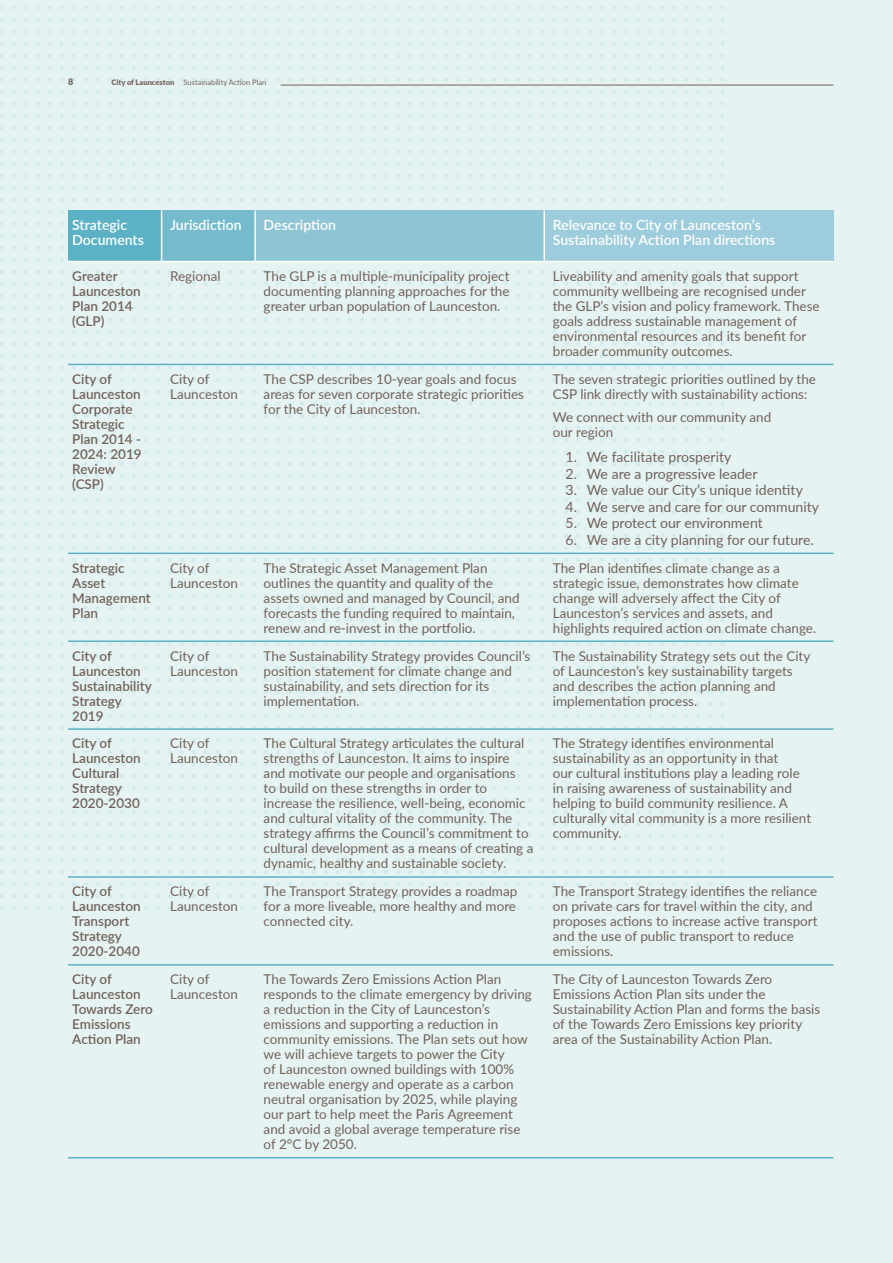
<style>
.page{position:relative;width:893px;height:1263px;background:#e5f4f3}
.page>*{position:absolute;margin:0;border:0;box-sizing:border-box;transform-origin:0 0}
.t1{font:14.1px "Lato";color:#716259}
.Table_Head{font:600 14.1px/15px "Lato";color:#fff}
.Table_Body{font:13.5px/15px "Lato";color:#716259}
.Table_Body-2{font:600 13.5px/15px "Lato";color:#716259}
.t2{font:900 9px "Lato";color:#716259}
.t3{font:7.5px "Lato";color:#716259}
.s1{font-weight:900}
</style>
<div class="page">
<img style="left:0;top:5px;width:727px;height:905px">
<div style="left:68px;top:210px;width:94px;height:51px;background:#5db1c5"></div>
<div style="left:162px;top:210px;width:93px;height:51px;background:#75bbcd"></div>
<div style="left:255px;top:210px;width:289px;height:51px;background:#8ec5d5"></div>
<div style="left:544px;top:210px;width:289px;height:51px;background:#9dccdc"></div>
<hr style="left:68px;top:364px;width:94px;height:1px;background:#5db1c5">
<hr style="left:162px;top:364px;width:93px;height:1px;background:#5db1c5">
<hr style="left:255px;top:364px;width:289px;height:1px;background:#5db1c5">
<hr style="left:544px;top:364px;width:289px;height:1px;background:#5db1c5">
<hr style="left:68px;top:553px;width:94px;height:1px;background:#5db1c5">
<hr style="left:162px;top:553px;width:93px;height:1px;background:#5db1c5">
<hr style="left:255px;top:553px;width:289px;height:1px;background:#5db1c5">
<hr style="left:544px;top:553px;width:289px;height:1px;background:#5db1c5">
<hr style="left:68px;top:640px;width:94px;height:2px;background:#5db1c5">
<hr style="left:162px;top:640px;width:93px;height:2px;background:#5db1c5">
<hr style="left:255px;top:640px;width:289px;height:2px;background:#5db1c5">
<hr style="left:544px;top:640px;width:289px;height:2px;background:#5db1c5">
<hr style="left:68px;top:728px;width:94px;height:2px;background:#5db1c5">
<hr style="left:162px;top:728px;width:93px;height:2px;background:#5db1c5">
<hr style="left:255px;top:728px;width:289px;height:2px;background:#5db1c5">
<hr style="left:544px;top:728px;width:289px;height:2px;background:#5db1c5">
<hr style="left:68px;top:876px;width:94px;height:2px;background:#5db1c5">
<hr style="left:162px;top:876px;width:93px;height:2px;background:#5db1c5">
<hr style="left:255px;top:876px;width:289px;height:2px;background:#5db1c5">
<hr style="left:544px;top:876px;width:289px;height:2px;background:#5db1c5">
<hr style="left:68px;top:964px;width:94px;height:2px;background:#5db1c5">
<hr style="left:162px;top:964px;width:93px;height:2px;background:#5db1c5">
<hr style="left:255px;top:964px;width:289px;height:2px;background:#5db1c5">
<hr style="left:544px;top:964px;width:289px;height:2px;background:#5db1c5">
<hr style="left:68px;top:1157px;width:94px;height:1px;background:#5db1c5">
<hr style="left:162px;top:1157px;width:93px;height:1px;background:#5db1c5">
<hr style="left:255px;top:1157px;width:289px;height:1px;background:#5db1c5">
<hr style="left:544px;top:1157px;width:289px;height:1px;background:#5db1c5">
<hr style="left:161px;top:210px;width:1px;height:51px;background:#fff">
<hr style="left:254px;top:210px;width:2px;height:51px;background:#fff">
<hr style="left:544px;top:210px;width:1px;height:51px;background:#fff">
<hr style="left:68px;top:261px;width:94px;height:1px;background:#fff">
<hr style="left:162px;top:261px;width:93px;height:1px;background:#fff">
<hr style="left:255px;top:261px;width:289px;height:1px;background:#fff">
<hr style="left:544px;top:261px;width:289px;height:1px;background:#fff">
<hr style="left:281px;top:85px;width:552px;height:1px;background:#716259">
<p class="t2" style="left:68px;top:75px;width:7px">8</p>
<p class="t3" style="left:112px;top:77px;width:156px"><span class="s1">City of Launceston</span> Sustainability Action Plan</p>
<p class="Table_Head" style="left:72px;top:217px;width:73px">Strategic<br>Documents</p>
<p class="Table_Head" style="left:170px;top:217px;width:73px">Jurisdiction</p>
<p class="Table_Head" style="left:264px;top:217px;width:74px">Description</p>
<p class="Table_Head" style="left:553px;top:217px;width:224px">Relevance to City of Launceston’s<br>Sustainability Action Plan directions</p>
<p class="Table_Body-2" style="left:72px;top:268px;width:70px">Greater<br>Launceston<br>Plan 2014 (GLP)</p>
<p class="Table_Body" style="left:170px;top:268px;width:52px">Regional</p>
<p class="Table_Body" style="left:264px;top:268px;width:247px;text-align:justify">The GLP is a multiple-municipality project documenting planning approaches for the greater urban population of Launceston.</p>
<p class="Table_Body" style="left:553px;top:268px;width:268px">Liveability and amenity goals that support community wellbeing are recognised under the GLP’s vision and policy framework. These goals address sustainable management of environmental resources and its benefit for broader community outcomes.</p>
<p class="Table_Body-2" style="left:72px;top:371px;width:71px">City of<br>Launceston<br>Corporate<br>Strategic<br>Plan 2014 -<br>2024: 2019<br>Review (CSP)</p>
<p class="Table_Body" style="left:170px;top:371px;width:69px">City of<br>Launceston</p>
<p class="Table_Body" style="left:264px;top:371px;width:262px">The CSP describes 10-year goals and focus areas for seven corporate strategic priorities for the City of Launceston.</p>
<p class="Table_Body" style="left:553px;top:371px;width:265px">The seven strategic priorities outlined by the<br>CSP link directly with sustainability actions:</p>
<p class="Table_Body" style="left:553px;top:409px;width:220px">We connect with our community and our region</p>
<p class="t1" style="left:566px;top:447px;width:167px">1. We facilitate prosperity</p>
<p class="t1" style="left:566px;top:464px;width:193px">2. We are a progressive leader</p>
<p class="t1" style="left:566px;top:480px;width:239px">3. We value our City’s unique identity</p>
<p class="t1" style="left:566px;top:497px;width:255px">4. We serve and care for our community</p>
<p class="t1" style="left:566px;top:513px;width:199px">5. We protect our environment</p>
<p class="t1" style="left:566px;top:530px;width:250px">6. We are a city planning for our future.</p>
<p class="Table_Body-2" style="left:72px;top:560px;width:80px">Strategic<br>Asset<br>Management<br>Plan</p>
<p class="Table_Body" style="left:170px;top:560px;width:69px">City of<br>Launceston</p>
<p class="Table_Body" style="left:264px;top:560px;width:258px">The Strategic Asset Management Plan outlines the quantity and quality of the assets owned and managed by Council, and forecasts the funding required to maintain, renew and re-invest in the portfolio.</p>
<p class="Table_Body" style="left:553px;top:560px;width:265px">The Plan identifies climate change as a strategic issue, demonstrates how climate change will adversely affect the City of Launceston’s services and assets, and highlights required action on climate change.</p>
<p class="Table_Body-2" style="left:72px;top:648px;width:81px">City of<br>Launceston<br>Sustainability<br>Strategy<br>2019</p>
<p class="Table_Body" style="left:170px;top:648px;width:69px">City of<br>Launceston</p>
<p class="Table_Body" style="left:264px;top:648px;width:268px">The Sustainability Strategy provides Council’s position statement for climate change and sustainability, and sets direction for its implementation.</p>
<p class="Table_Body" style="left:553px;top:648px;width:259px">The Sustainability Strategy sets out the City of Launceston’s key sustainability targets and describes the action planning and implementation process.</p>
<p class="Table_Body-2" style="left:72px;top:735px;width:70px">City of<br>Launceston<br>Cultural<br>Strategy<br>2020-2030</p>
<p class="Table_Body" style="left:170px;top:735px;width:69px">City of<br>Launceston</p>
<p class="Table_Body" style="left:264px;top:735px;width:271px">The Cultural Strategy articulates the cultural strengths of Launceston. It aims to inspire and motivate our people and organisations<br>to build on these strengths in order to increase the resilience, well-being, economic and cultural vitality of the community. The strategy affirms the Council’s commitment to cultural development as a means of creating a dynamic, healthy and sustainable society.</p>
<p class="Table_Body" style="left:553px;top:735px;width:260px">The Strategy identifies environmental sustainability as an opportunity in that<br>our cultural institutions play a leading role in raising awareness of sustainability and helping to build community resilience. A culturally vital community is a more resilient community.</p>
<p class="Table_Body-2" style="left:72px;top:883px;width:70px">City of<br>Launceston<br>Transport<br>Strategy<br>2020-2040</p>
<p class="Table_Body" style="left:170px;top:883px;width:69px">City of<br>Launceston</p>
<p class="Table_Body" style="left:264px;top:883px;width:255px;text-align:justify">The Transport Strategy provides a roadmap for a more liveable, more healthy and more connected city.</p>
<p class="Table_Body" style="left:553px;top:883px;width:266px">The Transport Strategy identifies the reliance on private cars for travel within the city, and proposes actions to increase active transport and the use of public transport to reduce emissions.</p>
<p class="Table_Body-2" style="left:72px;top:971px;width:82px">City of<br>Launceston<br>Towards Zero<br>Emissions<br>Action Plan</p>
<p class="Table_Body" style="left:170px;top:971px;width:69px">City of<br>Launceston</p>
<p class="Table_Body" style="left:264px;top:971px;width:270px">The Towards Zero Emissions Action Plan responds to the climate emergency by driving a reduction in the City of Launceston’s emissions and supporting a reduction in community emissions. The Plan sets out how we will achieve targets to power the City<br>of Launceston owned buildings with 100% renewable energy and operate as a carbon neutral organisation by 2025, while playing our part to help meet the Paris Agreement and avoid a global average temperature rise of 2°C by 2050.</p>
<p class="Table_Body" style="left:553px;top:971px;width:269px">The City of Launceston Towards Zero Emissions Action Plan sits under the Sustainability Action Plan and forms the basis of the Towards Zero Emissions key priority area of the Sustainability Action Plan.</p>
</div>
